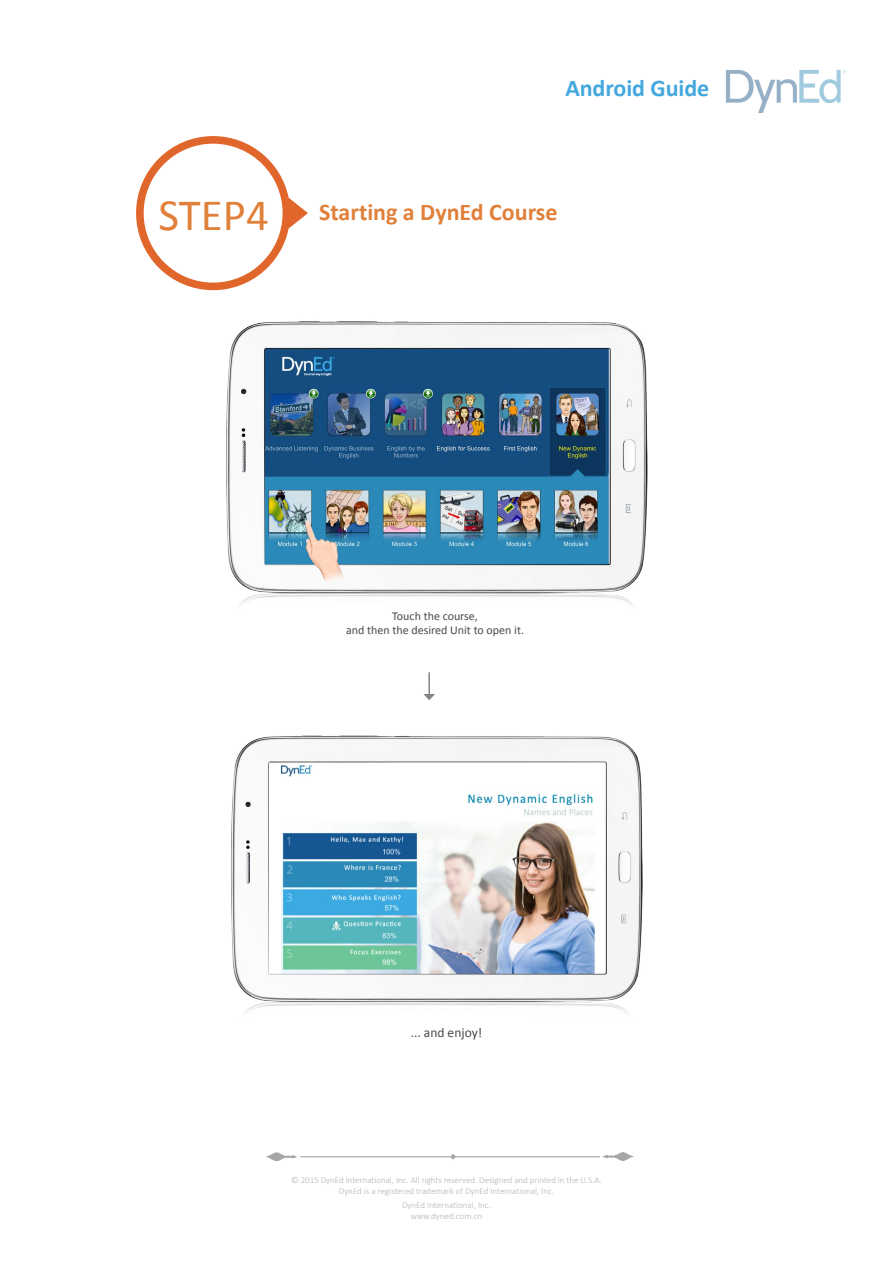
<style>
.page{position:relative;width:893px;height:1263px;background:#fff}
.page>*{position:absolute;margin:0;border:0;box-sizing:border-box;transform-origin:0 0}
.t1{font:700 24px "Calibri";color:#e0803a}
.t2{font:700 24px "Calibri";letter-spacing:-.005em;color:#44a8df}
.t3{font:13.5px "Calibri";color:#4c4948}
.t4{font:12px/14.4px "Calibri";color:#4c4948;text-align:center}
.t5{font:300 9px/10.8px "Calibri";letter-spacing:-.005em;color:#b3b4b4;text-align:center}
.s1{font-weight:400;font-size:45px}
</style>
<div class="page">
<img style="left:726px;top:69px;width:120px;height:44px">
<img style="left:226px;top:321px;width:422px;height:284px">
<img style="left:231px;top:735px;width:412px;height:278px">
<hr style="left:428px;top:672px;width:2px;height:23px;background:#4c4948">
<svg style="left:423px;top:694px;width:12px;height:6px"></svg>
<svg style="left:136px;top:136px;width:172px;height:154px"></svg>
<img style="left:266px;top:1152px;width:368px;height:9px">
<h1 class="t2" style="left:565px;top:73px;width:145px">Android Guide</h1>
<h1 class="t1" style="left:158px;top:197px;width:401px"><span class="s1">STEP4</span> Starting a DynEd Course</h1>
<h3 class="t4" style="left:346px;top:608px;width:179px">Touch the course,<br>and then the desired Unit to open it.</h3>
<h2 class="t3" style="left:411px;top:1024px;width:73px">... and enjoy!</h2>
<p class="t5" style="left:291px;top:1174px;width:312px">© 2015 DynEd International, Inc. All rights reserved. Designed and printed in the U.S.A.<br>DynEd is a registered trademark of DynEd International, Inc.</p>
<p class="t5" style="left:402px;top:1199px;width:90px">DynEd International, Inc. www.dyned.com.cn</p>
</div>
